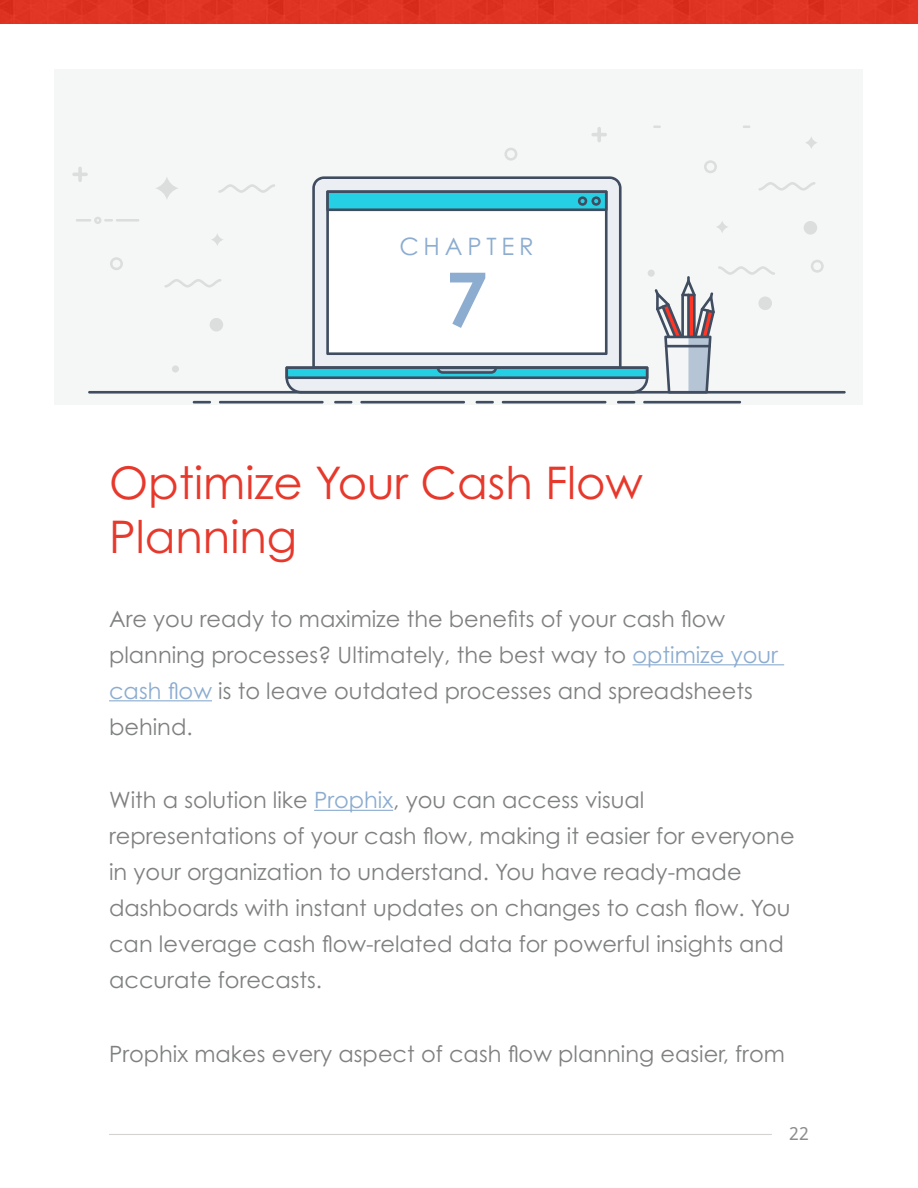
<style>
.page{position:relative;width:918px;height:1188px;background:#fff}
.page>*{position:absolute;margin:0;border:0;box-sizing:border-box;transform-origin:0 0}
.t1{font:700 75px "Century Gothic Std";color:#8cacd0}
.Paragraph_Style_1{font:45px/54px "Century Gothic Std";color:#e7382c}
.t2{font:24px "Century Gothic Std";letter-spacing:.2em;color:#8cacd0}
.Paragraph_Style_1-2{font:22.5px/36px "Century Gothic Std";color:#7f8080}
.t3{font:18px "Noto Sans";color:#8c8d8d}
.s1{color:#8cacd0}
</style>
<div class="page">
<hr style="left:109px;top:1134px;width:663px;height:1px;background:#d4d3d2">
<div style="left:0;top:0;width:918px;height:24px;background:#e03524"></div>
<hr style="left:632px;top:664px;width:152px;height:1px;background:#8cacd0">
<hr style="left:109px;top:700px;width:103px;height:1px;background:#8cacd0">
<hr style="left:314px;top:810px;width:79px;height:1px;background:#8cacd0">
<div style="left:55px;top:70px;width:808px;height:335px;background:#f5f7f7"></div>
<hr style="left:88px;top:391px;width:758px;height:3px;background:#404d60">
<svg style="left:312px;top:176px;width:310px;height:190px;fill:#ebeef2"></svg>
<svg style="left:285px;top:366px;width:363px;height:28px"></svg>
<div style="left:326px;top:211px;width:282px;height:144px;background:#fff"></div>
<svg style="left:192px;top:401px;width:550px;height:2px"></svg>
<svg style="left:326px;top:190px;width:282px;height:21px;background:#2faabd"></svg>
<svg style="left:591px;top:127px;width:16px;height:15px"></svg>
<svg style="left:155px;top:176px;width:24px;height:24px"></svg>
<svg style="left:72px;top:167px;width:16px;height:15px"></svg>
<div style="left:804px;top:221px;width:13px;height:14px;background:#dcdede;border-radius:50%"></div>
<div style="left:172px;top:365px;width:7px;height:8px;background:#dcdede;border-radius:50%"></div>
<svg style="left:704px;top:160px;width:13px;height:13px"></svg>
<svg style="left:758px;top:182px;width:58px;height:9px"></svg>
<div style="left:648px;top:270px;width:7px;height:7px;background:#dcdede;border-radius:50%"></div>
<svg style="left:743px;top:125px;width:7px;height:3px"></svg>
<svg style="left:653px;top:125px;width:8px;height:3px"></svg>
<hr style="left:116px;top:219px;width:23px;height:3px;background:#000">
<hr style="left:76px;top:219px;width:15px;height:3px;background:#000">
<svg style="left:94px;top:217px;width:19px;height:7px"></svg>
<svg style="left:504px;top:148px;width:13px;height:13px"></svg>
<svg style="left:218px;top:184px;width:57px;height:9px"></svg>
<svg style="left:805px;top:136px;width:13px;height:13px"></svg>
<div style="left:210px;top:318px;width:13px;height:14px;background:#dcdede;border-radius:50%"></div>
<svg style="left:110px;top:257px;width:13px;height:13px"></svg>
<svg style="left:164px;top:279px;width:58px;height:9px"></svg>
<svg style="left:211px;top:233px;width:13px;height:13px"></svg>
<svg style="left:811px;top:260px;width:13px;height:13px"></svg>
<svg style="left:655px;top:266px;width:120px;height:128px"></svg>
<svg style="left:716px;top:220px;width:13px;height:14px"></svg>
<p class="t2" style="left:399px;top:231px;width:136px">CHAPTER</p>
<p class="t1" style="left:446px;top:253px;width:43px">7</p>
<p class="Paragraph_Style_1" style="left:109px;top:455px;width:535px">Optimize Your Cash Flow<br>Planning</p>
<p class="Paragraph_Style_1-2" style="left:109px;top:600px;width:670px">Are you ready to maximize the benefits of your cash flow planning processes? Ultimately, the best way to <span class="s1">optimize your cash flow</span> is to leave outdated processes and spreadsheets behind.</p>
<p class="Paragraph_Style_1-2" style="left:109px;top:782px;width:687px">With a solution like <span class="s1">Prophix</span>, you can access visual representations of your cash flow, making it easier for everyone in your organization to understand. You have ready-made dashboards with instant updates on changes to cash flow. You can leverage cash flow-related data for powerful insights and accurate forecasts.</p>
<p class="Paragraph_Style_1-2" style="left:109px;top:1035px;width:677px">Prophix makes every aspect of cash flow planning easier, from</p>
<p class="t3" style="left:789px;top:1121px;width:21px">22</p>
</div>
